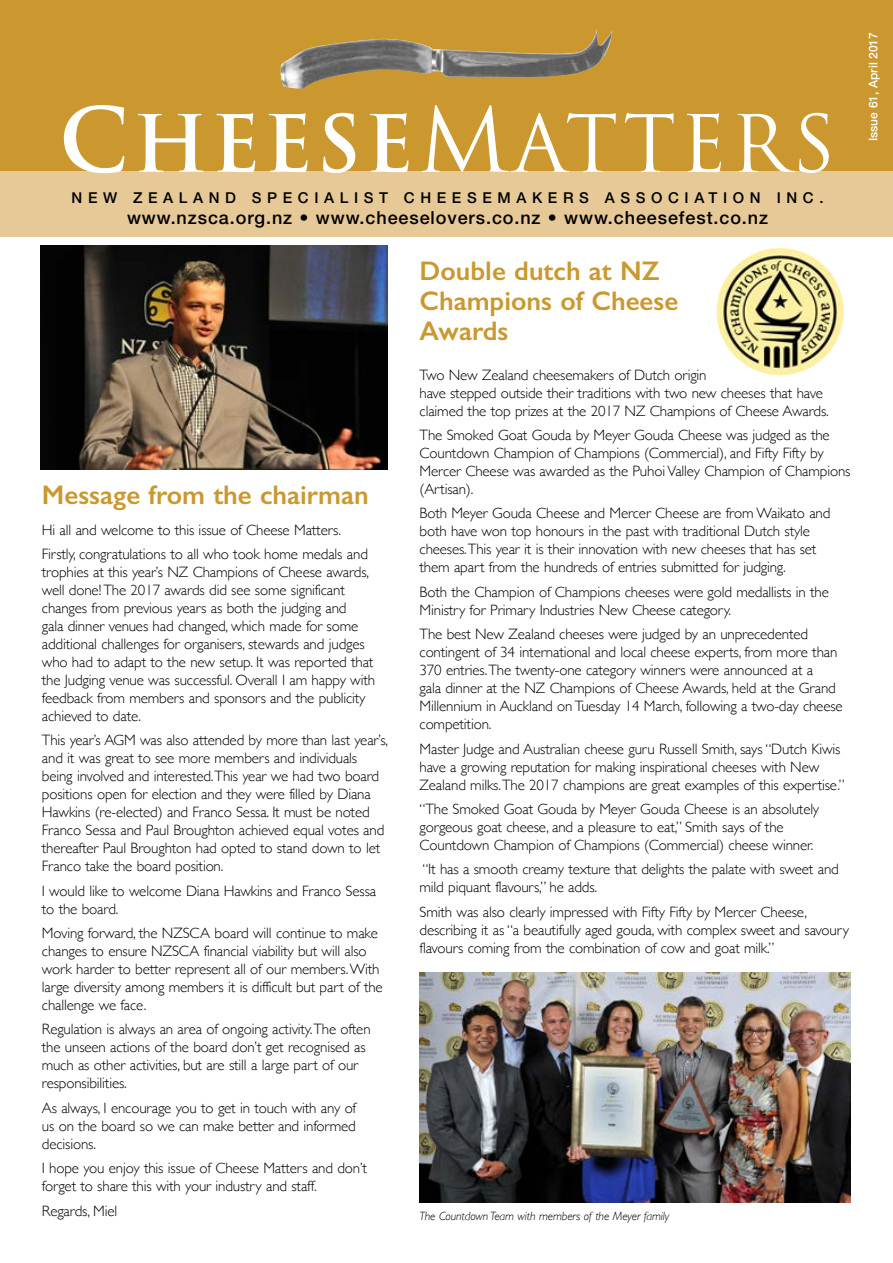
<style>
.page{position:relative;width:893px;height:1263px;background:#fff}
.page>*{position:absolute;margin:0;border:0;box-sizing:border-box;transform-origin:0 0}
.t1{font:76.8px "Trajan";letter-spacing:.05em;color:#fff}
.t2{font:600 27px/30px "Gill Sans";color:#ca982e}
.t3{font:500 18px "Helvetica Neue";letter-spacing:.05em;color:#000}
.t4{font:300 15px/18px "Gill Sans";letter-spacing:-.01em;color:#000}
.t5{font:500 15px "Helvetica Neue";letter-spacing:.375em;color:#000}
.t6{font:italic 300 12px "Gill Sans";letter-spacing:-.01em;color:#000}
.t7{font:500 12px "Helvetica Neue";color:#fff}
.s1{font-weight:700;font-size:87px}
.s2{font-weight:700}
.s3{font-size:87px}
</style>
<div class="page">
<div style="left:0;top:0;width:893px;height:208px;background:#ca982e"></div>
<div style="left:0;top:172px;width:893px;height:65px;background:#e6c997"></div>
<img style="left:281px;top:30px;width:331px;height:59px">
<img style="left:40px;top:245px;width:348px;height:224px">
<img style="left:715px;top:247px;width:130px;height:129px;border-radius:65px">
<div style="left:714px;top:245px;width:132px;height:133px;border:3px solid #fff;border-radius:50%"></div>
<img style="left:420px;top:972px;width:430px;height:230px">
<h1 class="t1" style="left:59px;top:98px;width:778px"><span class="s1">C</span><span class="s2">HEESE</span><span class="s3">M</span>ATTERS</h1>
<p class="t5" style="left:72px;top:188px;width:753px">NEW ZEALAND SPECIALIST CHEESEMAKERS ASSOCIATION INC.</p>
<p class="t3" style="left:127px;top:207px;width:643px">www.nzsca.org.nz • www.cheeselovers.co.nz • www.cheesefest.co.nz</p>
<h2 class="t2" style="left:420px;top:256px;width:260px">Double dutch at NZ<br>Champions of Cheese<br>Awards</h2>
<p class="t4" style="left:420px;top:365px;width:411px">Two New Zealand cheesemakers of Dutch origin<br>have stepped outside their traditions with two new cheeses that have claimed the top prizes at the 2017 NZ Champions of Cheese Awards.</p>
<p class="t4" style="left:420px;top:425px;width:432px">The Smoked Goat Gouda by Meyer Gouda Cheese was judged as the Countdown Champion of Champions (Commercial), and Fifty Fifty by Mercer Cheese was awarded as the Puhoi Valley Champion of Champions (Artisan).</p>
<p class="t4" style="left:420px;top:504px;width:412px">Both Meyer Gouda Cheese and Mercer Cheese are from Waikato and both have won top honours in the past with traditional Dutch style cheeses. This year it is their innovation with new cheeses that has set them apart from the hundreds of entries submitted for judging.</p>
<p class="t4" style="left:420px;top:582px;width:411px">Both the Champion of Champions cheeses were gold medallists in the<br>Ministry for Primary Industries New Cheese category.</p>
<p class="t4" style="left:420px;top:625px;width:425px">The best New Zealand cheeses were judged by an unprecedented contingent of 34 international and local cheese experts, from more than 370 entries. The twenty-one category winners were announced at a<br>gala dinner at the NZ Champions of Cheese Awards, held at the Grand Millennium in Auckland on Tuesday 14 March, following a two-day cheese competition.</p>
<p class="t4" style="left:420px;top:739px;width:427px">Master Judge and Australian cheese guru Russell Smith, says “Dutch Kiwis have a growing reputation for making inspirational cheeses with New<br>Zealand milks. The 2017 champions are great examples of this expertise.”</p>
<p class="t4" style="left:420px;top:799px;width:401px">“The Smoked Goat Gouda by Meyer Gouda Cheese is an absolutely gorgeous goat cheese, and a pleasure to eat,” Smith says of the<br>Countdown Champion of Champions (Commercial) cheese winner.</p>
<p class="t4" style="left:420px;top:860px;width:421px">“It has a smooth creamy texture that delights the palate with sweet and mild piquant flavours,” he adds.</p>
<p class="t4" style="left:420px;top:902px;width:431px">Smith was also clearly impressed with Fifty Fifty by Mercer Cheese, describing it as “a beautifully aged gouda, with complex sweet and savoury flavours coming from the combination of cow and goat milk.”</p>
<h2 class="t2" style="left:42px;top:479px;width:328px">Message from the chairman</h2>
<p class="t4" style="left:42px;top:517px;width:328px;line-height:24.3px">Hi all and welcome to this issue of Cheese Matters.<br>Firstly, congratulations to all who took home medals and</p>
<p class="t4" style="left:42px;top:562px;width:335px">trophies at this year’s NZ Champions of Cheese awards, well done! The 2017 awards did see some significant changes from previous years as both the judging and<br>gala dinner venues had changed, which made for some additional challenges for organisers, stewards and judges who had to adapt to the new setup. It was reported that the Judging venue was successful. Overall I am happy with feedback from members and sponsors and the publicity achieved to date.</p>
<p class="t4" style="left:42px;top:731px;width:348px">This year’s AGM was also attended by more than last year’s, and it was great to see more members and individuals being involved and interested. This year we had two board positions open for election and they were filled by Diana Hawkins (re-elected) and Franco Sessa. It must be noted Franco Sessa and Paul Broughton achieved equal votes and thereafter Paul Broughton had opted to stand down to let Franco take the board position.</p>
<p class="t4" style="left:42px;top:881px;width:336px">I would like to welcome Diana Hawkins and Franco Sessa to the board.</p>
<p class="t4" style="left:42px;top:923px;width:342px">Moving forward, the NZSCA board will continue to make changes to ensure NZSCA financial viability but will also work harder to better represent all of our members. With large diversity among members it is difficult but part of the challenge we face.</p>
<p class="t4" style="left:42px;top:1020px;width:330px">Regulation is always an area of ongoing activity. The often the unseen actions of the board don’t get recognised as much as other activities, but are still a large part of our responsibilities.</p>
<p class="t4" style="left:42px;top:1098px;width:316px;text-align:justify">As always, I encourage you to get in touch with any of us on the board so we can make better and informed decisions.</p>
<p class="t4" style="left:42px;top:1158px;width:327px">I hope you enjoy this issue of Cheese Matters and don’t forget to share this with your industry and staff.</p>
<p class="t4" style="left:42px;top:1201px;width:77px">Regards, Miel</p>
<p class="t6" style="left:420px;top:1209px;width:251px">The Countdown Team with members of the Meyer family</p>
<p class="t7" style="left:866px;top:141px;width:111px;rotate:-90deg">Issue 61, April 2017</p>
</div>
